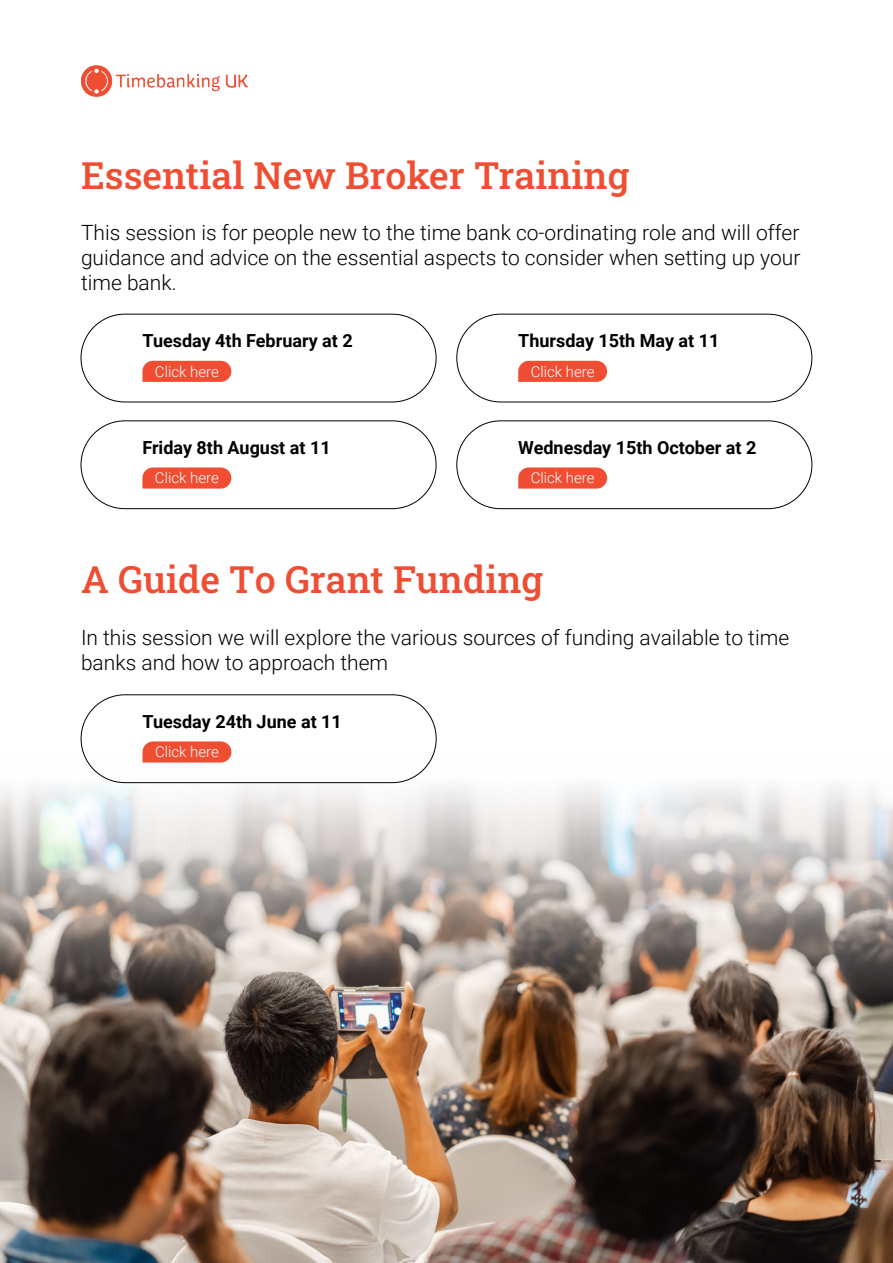
<style>
.page{position:relative;width:893px;height:1263px;background:#fff}
.page>*{position:absolute;margin:0;border:0;box-sizing:border-box;transform-origin:0 0}
.t1{font:37.5px "Roboto Slab";color:#f04e33}
.t2{font:300 21px/25.2px "Roboto";color:#000;text-align:justify}
.t3{font:700 18px "Roboto";color:#000}
.t4{font:300 15px "Roboto";color:#fff}
</style>
<div class="page">
<img style="left:81px;top:65px;width:167px;height:32px">
<hr style="left:892px;top:500px;width:1px;height:384px;background:#f2f2f2">
<img style="left:0;top:751px;width:893px;height:512px">
<div style="left:81px;top:314px;width:355px;height:88px;border:1px solid #000;border-radius:44px"></div>
<div style="left:81px;top:695px;width:355px;height:88px;border:1px solid #000;border-radius:44px"></div>
<div style="left:81px;top:421px;width:355px;height:88px;border:1px solid #000;border-radius:44px"></div>
<div style="left:457px;top:314px;width:355px;height:88px;border:1px solid #000;border-radius:44px"></div>
<div style="left:457px;top:421px;width:355px;height:88px;border:1px solid #000;border-radius:44px"></div>
<svg style="left:142px;top:361px;width:89px;height:21px;background:#f0553b"></svg>
<svg style="left:143px;top:741px;width:88px;height:21px;background:#f0573d"></svg>
<svg style="left:142px;top:467px;width:89px;height:22px;background:#f15c43"></svg>
<svg style="left:518px;top:361px;width:89px;height:21px;background:#f0553b"></svg>
<svg style="left:518px;top:467px;width:89px;height:22px;background:#f15c43"></svg>
<p class="t1" style="left:81px;top:149px;width:550px">Essential New Broker Training</p>
<p class="t2" style="left:81px;top:219px;width:721px">This session is for people new to the time bank co-ordinating role and will offer guidance and advice on the essential aspects to consider when setting up your time bank.</p>
<p class="t3" style="left:142px;top:328px;width:212px">Tuesday 4th February at 2</p>
<p class="t3" style="left:518px;top:328px;width:203px">Thursday 15th May at 11</p>
<p class="t4" style="left:155px;top:361px;width:65px">Click here</p>
<p class="t4" style="left:531px;top:361px;width:65px">Click here</p>
<p class="t3" style="left:142px;top:435px;width:190px">Friday 8th August at 11</p>
<p class="t3" style="left:518px;top:435px;width:240px">Wednesday 15th October at 2</p>
<p class="t4" style="left:155px;top:467px;width:65px">Click here</p>
<p class="t4" style="left:531px;top:467px;width:65px">Click here</p>
<p class="t1" style="left:81px;top:554px;width:464px">A Guide To Grant Funding</p>
<p class="t2" style="left:81px;top:624px;width:710px">In this session we will explore the various sources of funding available to time banks and how to approach them</p>
<p class="t3" style="left:143px;top:709px;width:201px">Tuesday 24th June at 11</p>
<p class="t4" style="left:155px;top:741px;width:65px">Click here</p>
</div>
